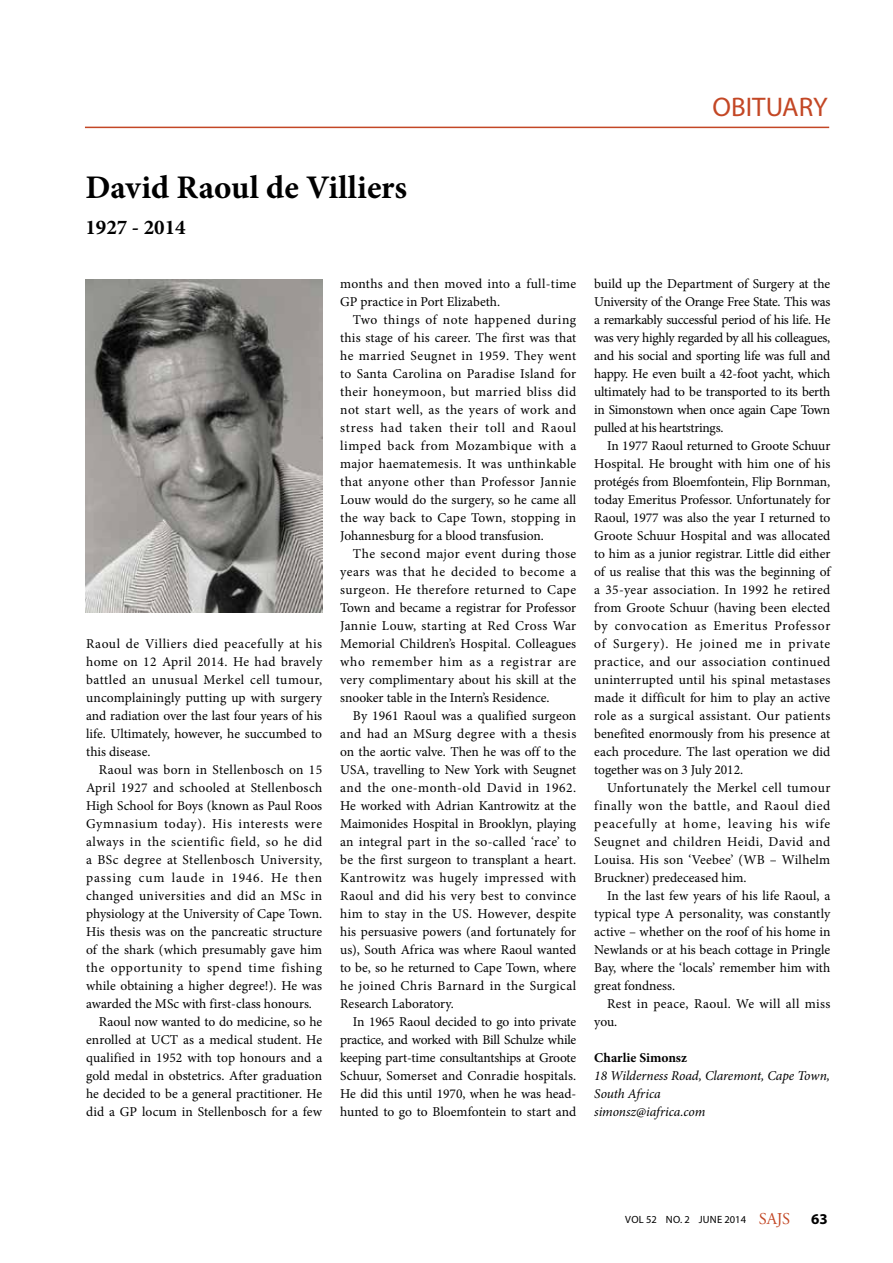
<style>
.page{position:relative;width:893px;height:1263px;background:#fff}
.page>*{position:absolute;margin:0;border:0;box-sizing:border-box;transform-origin:0 0}
.t1{font:700 33px "Minion Pro";letter-spacing:.005em;color:#000}
.t2{font:27px "Myriad Pro";color:#c34725}
.t3{font:700 21px "Minion Pro";color:#000}
.t4{font:700 15px "Myriad Pro";color:#000}
.t5{font:13.5px/18px "Minion Pro";letter-spacing:.005em;color:#000;text-align:justify}
.t6{font:13.5px/18px "Minion Pro";letter-spacing:.03em;color:#000}
.t7{font:italic 13.5px/18px "Minion Pro";letter-spacing:-.005em;color:#000}
.t8{font:13.5px "Minion Pro";letter-spacing:.025em;color:#000}
.t9{font:13.5px "Minion Pro";letter-spacing:.045em;color:#000}
.t10{font:13.5px "Minion Pro";letter-spacing:.04em;color:#000}
.t11{font:13.5px "Minion Pro";letter-spacing:.06em;color:#000}
.t12{font:700 13.5px "Minion Pro";color:#000}
.t13{font:10.5px "Myriad Pro";letter-spacing:.02em;color:#000}
.s1{font-family:"Adobe Garamond Pro";font-size:16.5px;color:#c34725}
</style>
<div class="page">
<hr style="left:85px;top:127px;width:744px;height:1px;background:#c34725">
<img style="left:86px;top:279px;width:236px;height:333px">
<h2 class="t2" style="left:713px;top:92px;width:117px">OBITUARY</h2>
<h1 class="t1" style="left:85px;top:164px;width:323px">David Raoul de Villiers</h1>
<h3 class="t3" style="left:85px;top:212px;width:102px">1927 - 2014</h3>
<p class="t5" style="left:86px;top:635px;width:238px">Raoul de Villiers died peacefully at his home on 12 April 2014. He had bravely battled an unusual Merkel cell tumour, uncomplainingly putting up with surgery and radiation over the last four years of his life. Ultimately, however, he succumbed to this disease.</p>
<p class="t8" style="left:99px;top:761px;width:225px">Raoul was born in Stellenbosch on 15</p>
<p class="t8" style="left:86px;top:779px;width:238px">April 1927 and schooled at Stellenbosch</p>
<p class="t5" style="left:86px;top:797px;width:238px">High School for Boys (known as Paul Roos</p>
<p class="t9" style="left:86px;top:815px;width:238px">Gymnasium today). His interests were</p>
<p class="t10" style="left:86px;top:833px;width:238px">always in the scientific field, so he did</p>
<p class="t6" style="left:86px;top:851px;width:237px">a BSc degree at Stellenbosch University,</p>
<p class="t11" style="left:86px;top:869px;width:238px">passing cum laude in 1946. He then</p>
<p class="t6" style="left:86px;top:887px;width:238px">changed universities and did an MSc in</p>
<p class="t5" style="left:86px;top:905px;width:238px">physiology at the University of Cape Town.</p>
<p class="t5" style="left:86px;top:923px;width:238px">His thesis was on the pancreatic structure</p>
<p class="t5" style="left:86px;top:941px;width:238px">of the shark (which presumably gave him</p>
<p class="t9" style="left:86px;top:959px;width:238px">the opportunity to spend time fishing</p>
<p class="t5" style="left:86px;top:977px;width:238px">while obtaining a higher degree!). He was</p>
<p class="t5" style="left:86px;top:995px;width:227px">awarded the MSc with first-class honours.</p>
<p class="t5" style="left:99px;top:1013px;width:225px">Raoul now wanted to do medicine, so he</p>
<p class="t5" style="left:86px;top:1031px;width:238px">enrolled at UCT as a medical student. He</p>
<p class="t5" style="left:86px;top:1049px;width:238px">qualified in 1952 with top honours and a</p>
<p class="t5" style="left:86px;top:1067px;width:237px">gold medal in obstetrics. After graduation</p>
<p class="t5" style="left:86px;top:1085px;width:238px">he decided to be a general practitioner. He</p>
<p class="t5" style="left:86px;top:1103px;width:238px">did a GP locum in Stellenbosch for a few</p>
<p class="t5" style="left:340px;top:275px;width:238px">months and then moved into a full-time<br>GP practice in Port Elizabeth.</p>
<p class="t5" style="left:340px;top:311px;width:238px;text-indent:13px">Two things of note happened during this stage of his career. The first was that he married Seugnet in 1959. They went to Santa Carolina on Paradise Island for their honeymoon, but married bliss did not start well, as the years of work and stress had taken their toll and Raoul limped back from Mozambique with a major haematemesis. It was unthinkable that anyone other than Professor Jannie Louw would do the surgery, so he came all the way back to Cape Town, stopping in Johannesburg for a blood transfusion.</p>
<p class="t5" style="left:340px;top:545px;width:238px;text-indent:13px">The second major event during those years was that he decided to become a surgeon. He therefore returned to Cape Town and became a registrar for Professor Jannie Louw, starting at Red Cross War Memorial Children’s Hospital. Colleagues who remember him as a registrar are very complimentary about his skill at the snooker table in the Intern’s Residence.</p>
<p class="t5" style="left:340px;top:707px;width:238px;text-indent:13px">By 1961 Raoul was a qualified surgeon and had an MSurg degree with a thesis on the aortic valve. Then he was off to the USA, travelling to New York with Seugnet and the one-month-old David in 1962.<br>He worked with Adrian Kantrowitz at the Maimonides Hospital in Brooklyn, playing an integral part in the so-called ‘race’ to be the first surgeon to transplant a heart.<br>Kantrowitz was hugely impressed with Raoul and did his very best to convince him to stay in the US. However, despite his persuasive powers (and fortunately for us), South Africa was where Raoul wanted to be, so he returned to Cape Town, where he joined Chris Barnard in the Surgical Research Laboratory.</p>
<p class="t5" style="left:340px;top:1012px;width:238px;text-indent:13px">In 1965 Raoul decided to go into private practice, and worked with Bill Schulze while keeping part-time consultantships at Groote Schuur, Somerset and Conradie hospitals.<br>He did this until 1970, when he was head&shy;hunted to go to Bloemfontein to start and</p>
<p class="t5" style="left:594px;top:274px;width:238px">build up the Department of Surgery at the University of the Orange Free State. This was a remarkably successful period of his life. He was very highly regarded by all his colleagues, and his social and sporting life was full and happy. He even built a 42-foot yacht, which ultimately had to be transported to its berth in Simonstown when once again Cape Town pulled at his heartstrings.</p>
<p class="t5" style="left:594px;top:436px;width:238px;text-indent:13px">In 1977 Raoul returned to Groote Schuur Hospital. He brought with him one of his protégés from Bloemfontein, Flip Bornman, today Emeritus Professor. Unfortunately for Raoul, 1977 was also the year I returned to Groote Schuur Hospital and was allocated to him as a junior registrar. Little did either of us realise that this was the beginning of a 35-year association. In 1992 he retired from Groote Schuur (having been elected by convocation as Emeritus Professor of Surgery). He joined me in private practice, and our association continued uninterrupted until his spinal metastases made it difficult for him to play an active role as a surgical assistant. Our patients benefited enormously from his presence at each procedure. The last operation we did together was on 3 July 2012.</p>
<p class="t5" style="left:594px;top:778px;width:238px;text-indent:13px">Unfortunately the Merkel cell tumour finally won the battle, and Raoul died peacefully at home, leaving his wife Seugnet and children Heidi, David and Louisa. His son ‘Veebee’ (WB – Wilhelm Bruckner) predeceased him.</p>
<p class="t5" style="left:594px;top:886px;width:238px;text-indent:13px">In the last few years of his life Raoul, a typical type A personality, was constantly active – whether on the roof of his home in Newlands or at his beach cottage in Pringle Bay, where the ‘locals’ remember him with great fondness.</p>
<p class="t6" style="left:594px;top:994px;width:238px;text-indent:13px">Rest in peace, Raoul. We will all miss you.</p>
<p class="t12" style="left:594px;top:1048px;width:94px">Charlie Simonsz</p>
<p class="t7" style="left:594px;top:1066px;width:237px">18 Wilderness Road, Claremont, Cape Town,<br>South Africa<br>simonsz@iafrica.com</p>
<p class="t13" style="left:625px;top:1213px;width:166px">VOL 52 NO. 2 JUNE 2014 <span class="s1">SAJS</span></p>
<p class="t4" style="left:811px;top:1211px;width:18px">63</p>
</div>
